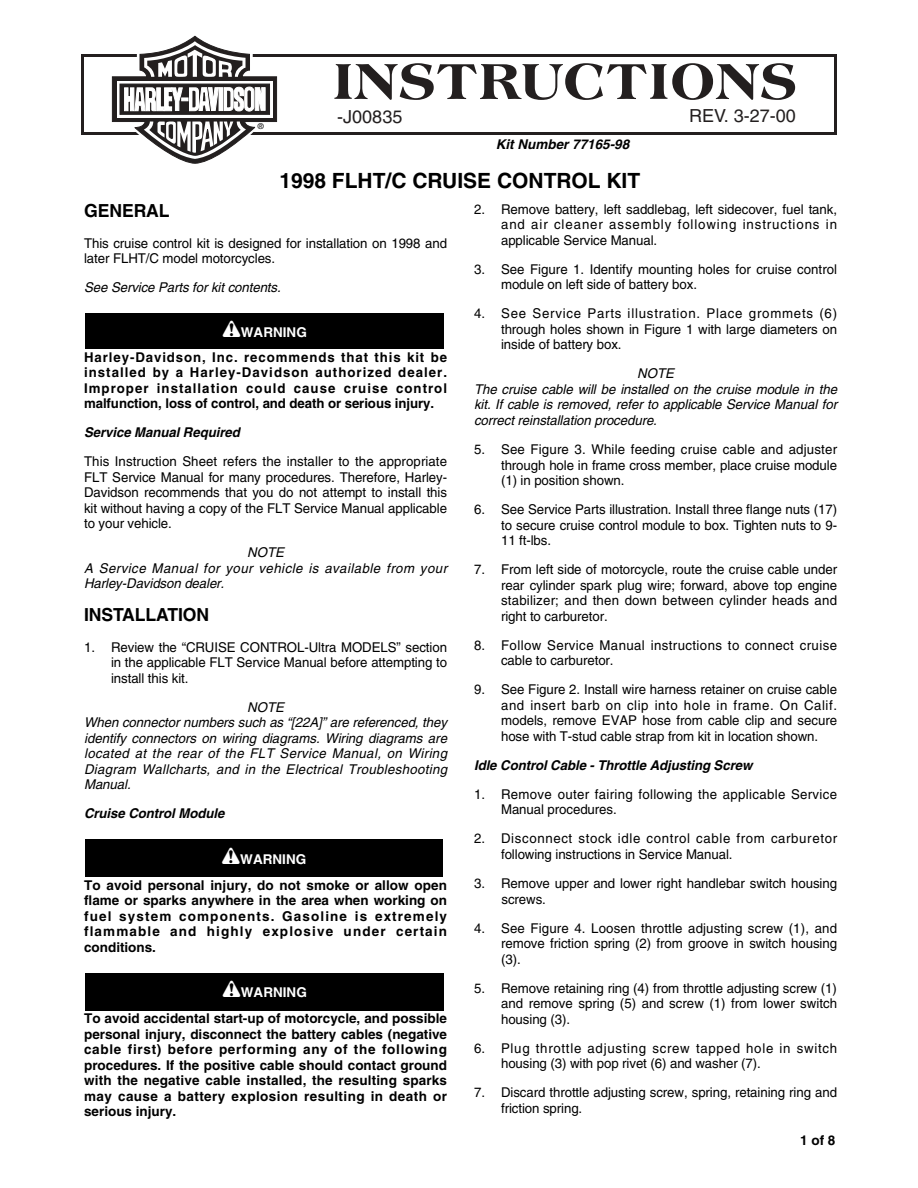
<style>
.page{position:relative;width:918px;height:1188px;background:#fff}
.page>*{position:absolute;margin:0;border:0;box-sizing:border-box;transform-origin:0 0}
.t1{font:800 54px "Americana";letter-spacing:.015em;color:#231f1f}
.t2{font:700 21px "Helvetica";color:#000}
.t3{font:700 18px "Helvetica";letter-spacing:-.005em;color:#000}
.t4{font:18px "Helvetica";color:#231f1f}
.t5{font:13.5px/15.6px "Helvetica";letter-spacing:-.005em;color:#000;text-align:justify}
.t6{font:700 13.5px/15.5px "Helvetica";letter-spacing:.035em;color:#000;text-align:justify}
.t7{font:italic 13.5px/15.6px "Helvetica";letter-spacing:-.005em;color:#000}
.t8{font:italic 700 13.5px "Helvetica";letter-spacing:-.005em;color:#000}
.t9{font:13.5px/15.6px "Helvetica";letter-spacing:.05em;color:#000}
.t10{font:13.5px/15.6px "Helvetica";letter-spacing:.055em;color:#000}
.t11{font:italic 13.5px/15.6px "Helvetica";letter-spacing:.035em;color:#000}
.t12{font:13.5px/15.6px "Helvetica";letter-spacing:.03em;color:#000}
.t13{font:13.5px/15.6px "Helvetica";letter-spacing:.025em;color:#000}
.t14{font:700 13.5px "Helvetica";color:#fff}
.t15{font:7.95px "Helvetica";color:#000}
.s1{font-family:"Harley Type";font-weight:400;font-size:21px}
</style>
<div class="page">
<div style="left:81px;top:54px;width:756px;height:81px;border:3px solid #231f1f"></div>
<div style="left:86px;top:973px;width:358px;height:37px;background:#000"></div>
<div style="left:86px;top:839px;width:357px;height:38px;background:#000"></div>
<div style="left:86px;top:313px;width:358px;height:36px;background:#000"></div>
<svg style="left:111px;top:35px;width:167px;height:129px"></svg>
<p class="t15" style="left:258px;top:123px;width:7px">®</p>
<h1 class="t1" style="left:333px;top:60px;width:465px">INSTRUCTIONS</h1>
<h3 class="t4" style="left:337px;top:110px;width:67px">-J00835</h3>
<h3 class="t4" style="left:689px;top:109px;width:108px">REV. 3-27-00</h3>
<p class="t8" style="left:496px;top:140px;width:135px">Kit Number 77165-98</p>
<h2 class="t2" style="left:279px;top:173px;width:362px">1998 FLHT/C CRUISE CONTROL KIT</h2>
<h3 class="t3" style="left:84px;top:204px;width:87px">GENERAL</h3>
<p class="t5" style="left:84px;top:237px;width:364px">This cruise control kit is designed for installation on 1998 and later FLHT/C model motorcycles.</p>
<p class="t7" style="left:84px;top:281px;width:198px">See Service Parts for kit contents.</p>
<p class="t14" style="left:223px;top:327px;width:86px"><span class="s1">1</span>WARNING</p>
<p class="t6" style="left:84px;top:350px;width:365px">Harley-Davidson, Inc. recommends that this kit be installed by a Harley-Davidson authorized dealer.<br>Improper installation could cause cruise control malfunction, loss of control, and death or serious injury.</p>
<p class="t8" style="left:84px;top:428px;width:157px">Service Manual Required</p>
<p class="t5" style="left:84px;top:455px;width:365px">This Instruction Sheet refers the installer to the appropriate FLT Service Manual for many procedures. Therefore, Harley-Davidson recommends that you do not attempt to install this kit without having a copy of the FLT Service Manual applicable to your vehicle.</p>
<p class="t11" style="left:84px;top:546px;width:364px;text-indent:163px">NOTE<br>A Service Manual for your vehicle is available from your<br>Harley-Davidson dealer.</p>
<h3 class="t3" style="left:84px;top:608px;width:127px">INSTALLATION</h3>
<p class="t5" style="left:111px;top:640px;width:337px;text-indent:-27px">1. Review the “CRUISE CONTROL-Ultra MODELS” section in the applicable FLT Service Manual before attempting to install this kit.</p>
<p class="t7" style="left:84px;top:700px;width:365px;text-indent:163px">NOTE<br>When connector numbers such as “[22A]” are referenced, they identify connectors on wiring diagrams. Wiring diagrams are located at the rear of the FLT Service Manual, on Wiring Diagram Wallcharts, and in the Electrical Troubleshooting Manual.</p>
<p class="t8" style="left:84px;top:809px;width:142px">Cruise Control Module</p>
<p class="t14" style="left:222px;top:854px;width:86px"><span class="s1">1</span>WARNING</p>
<p class="t6" style="left:84px;top:879px;width:365px">To avoid personal injury, do not smoke or allow open flame or sparks anywhere in the area when working on fuel system components. Gasoline is extremely flammable and highly explosive under certain conditions.</p>
<p class="t14" style="left:223px;top:988px;width:86px"><span class="s1">1</span>WARNING</p>
<p class="t6" style="left:84px;top:1012px;width:365px">To avoid accidental start-up of motorcycle, and possible personal injury, disconnect the battery cables (negative cable first) before performing any of the following procedures. If the positive cable should contact ground with the negative cable installed, the resulting sparks may cause a battery explosion resulting in death or serious injury.</p>
<p class="t5" style="left:501px;top:202px;width:338px;text-indent:-27px">2. Remove battery, left saddlebag, left sidecover, fuel tank, and air cleaner assembly following instructions in applicable Service Manual.</p>
<p class="t5" style="left:501px;top:263px;width:338px;text-indent:-27px">3. See Figure 1. Identify mounting holes for cruise control module on left side of battery box.</p>
<p class="t5" style="left:501px;top:307px;width:338px;text-indent:-27px">4. See Service Parts illustration. Place grommets (6) through holes shown in Figure 1 with large diameters on inside of battery box.</p>
<p class="t7" style="left:474px;top:367px;width:364px;text-indent:163px">NOTE<br>The cruise cable will be installed on the cruise module in the kit. If cable is removed, refer to applicable Service Manual for correct reinstallation procedure.</p>
<p class="t5" style="left:501px;top:443px;width:338px;text-indent:-27px">5. See Figure 3. While feeding cruise cable and adjuster through hole in frame cross member, place cruise module (1) in position shown.</p>
<p class="t5" style="left:501px;top:503px;width:337px;text-indent:-27px">6. See Service Parts illustration. Install three flange nuts (17) to secure cruise control module to box. Tighten nuts to 9- 11 ft-lbs.</p>
<p class="t5" style="left:501px;top:563px;width:337px;text-indent:-27px">7. From left side of motorcycle, route the cruise cable under rear cylinder spark plug wire; forward, above top engine stabilizer; and then down between cylinder heads and right to carburetor.</p>
<p class="t12" style="left:501px;top:638px;width:338px;text-indent:-27px">8. Follow Service Manual instructions to connect cruise cable to carburetor.</p>
<p class="t5" style="left:501px;top:683px;width:338px;text-indent:-27px">9. See Figure 2. Install wire harness retainer on cruise cable and insert barb on clip into hole in frame. On Calif. models, remove EVAP hose from cable clip and secure hose with T-stud cable strap from kit in location shown.</p>
<p class="t8" style="left:474px;top:760px;width:280px">Idle Control Cable - Throttle Adjusting Screw</p>
<p class="t13" style="left:501px;top:788px;width:338px;text-indent:-27px">1. Remove outer fairing following the applicable Service<br>Manual procedures.</p>
<p class="t9" style="left:501px;top:832px;width:338px;text-indent:-27px">2. Disconnect stock idle control cable from carburetor following instructions in Service Manual.</p>
<p class="t5" style="left:502px;top:877px;width:337px;text-indent:-27px">3. Remove upper and lower right handlebar switch housing screws.</p>
<p class="t5" style="left:501px;top:921px;width:338px;text-indent:-27px">4. See Figure 4. Loosen throttle adjusting screw (1), and remove friction spring (2) from groove in switch housing (3).</p>
<p class="t5" style="left:501px;top:981px;width:338px;text-indent:-27px">5. Remove retaining ring (4) from throttle adjusting screw (1) and remove spring (5) and screw (1) from lower switch housing (3).</p>
<p class="t10" style="left:501px;top:1041px;width:338px;text-indent:-27px">6. Plug throttle adjusting screw tapped hole in switch housing (3) with pop rivet (6) and washer (7).</p>
<p class="t5" style="left:501px;top:1086px;width:337px;text-indent:-27px">7. Discard throttle adjusting screw, spring, retaining ring and friction spring.</p>
<p class="t6" style="left:800px;top:1134px;width:37px">1 of 8</p>
</div>
